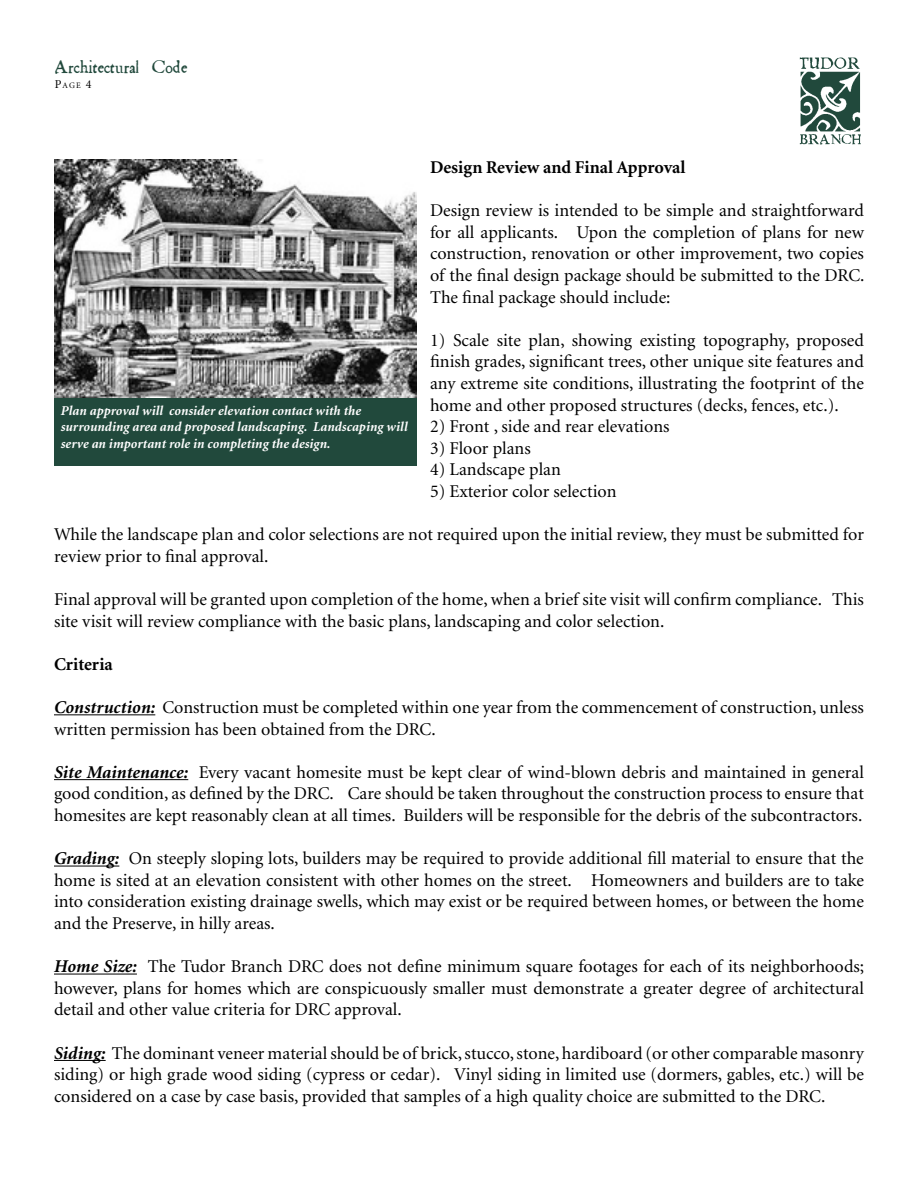
<style>
.page{position:relative;width:918px;height:1188px;background:#fff}
.page>*{position:absolute;margin:0;border:0;box-sizing:border-box;transform-origin:0 0}
.t1{font:18px/21.6px "Minion";color:#000;text-align:justify}
.t2{font:700 18px "Minion";color:#000}
.t3{font:18px "Chap";color:#21493c}
.t4{font:italic 700 13.5px/16.2px "Minion";color:#fff}
.t5{font:8.4px "Minion";color:#000}
.s1{font-size:12px}
.s2{font-weight:700;font-style:italic}
</style>
<div class="page">
<hr style="left:54px;top:714px;width:101px;height:1px;background:#000">
<hr style="left:54px;top:779px;width:134px;height:1px;background:#000">
<hr style="left:54px;top:866px;width:65px;height:1px;background:#000">
<hr style="left:54px;top:974px;width:83px;height:1px;background:#000">
<hr style="left:54px;top:1060px;width:52px;height:1px;background:#000">
<img style="left:799px;top:57px;width:62px;height:88px">
<div style="left:54px;top:160px;width:363px;height:306px;background:#21493c"></div>
<img style="left:54px;top:160px;width:363px;height:237px">
<p class="t3" style="left:55px;top:60px;width:134px">Architectural Code</p>
<p class="t5" style="left:55px;top:81px;width:38px"><span class="s1">P</span>AGE <span class="s1">4</span></p>
<p class="t2" style="left:430px;top:158px;width:257px">Design Review and Final Approval</p>
<p class="t1" style="left:430px;top:200px;width:436px">Design review is intended to be simple and straightforward for all applicants. Upon the completion of plans for new construction, renovation or other improvement, two copies of the final design package should be submitted to the DRC.<br>The final package should include:</p>
<p class="t1" style="left:430px;top:330px;width:435px">1) Scale site plan, showing existing topography, proposed finish grades, significant trees, other unique site features and any extreme site conditions, illustrating the footprint of the home and other proposed structures (decks, fences, etc.).</p>
<p class="t1" style="left:430px;top:416px;width:241px">2) Front , side and rear elevations</p>
<p class="t1" style="left:430px;top:438px;width:102px">3) Floor plans</p>
<p class="t1" style="left:430px;top:460px;width:132px">4) Landscape plan</p>
<p class="t1" style="left:430px;top:481px;width:188px">5) Exterior color selection</p>
<p class="t1" style="left:54px;top:524px;width:812px">While the landscape plan and color selections are not required upon the initial review, they must be submitted for review prior to final approval.</p>
<p class="t1" style="left:54px;top:589px;width:811px">Final approval will be granted upon completion of the home, when a brief site visit will confirm compliance. This site visit will review compliance with the basic plans, landscaping and color selection.</p>
<p class="t2" style="left:54px;top:655px;width:60px">Criteria</p>
<p class="t1" style="left:54px;top:697px;width:811px"><span class="s2">Construction:</span> Construction must be completed within one year from the commencement of construction, unless written permission has been obtained from the DRC.</p>
<p class="t1" style="left:54px;top:762px;width:812px"><span class="s2">Site Maintenance:</span> Every vacant homesite must be kept clear of wind-blown debris and maintained in general good condition, as defined by the DRC. Care should be taken throughout the construction process to ensure that homesites are kept reasonably clean at all times. Builders will be responsible for the debris of the subcontractors.</p>
<p class="t1" style="left:54px;top:848px;width:812px"><span class="s2">Grading:</span> On steeply sloping lots, builders may be required to provide additional fill material to ensure that the home is sited at an elevation consistent with other homes on the street. Homeowners and builders are to take into consideration existing drainage swells, which may exist or be required between homes, or between the home and the Preserve, in hilly areas.</p>
<p class="t1" style="left:54px;top:956px;width:812px"><span class="s2">Home Size:</span> The Tudor Branch DRC does not define minimum square footages for each of its neighborhoods; however, plans for homes which are conspicuously smaller must demonstrate a greater degree of architectural detail and other value criteria for DRC approval.</p>
<p class="t1" style="left:54px;top:1043px;width:812px"><span class="s2">Siding:</span> The dominant veneer material should be of brick, stucco, stone, hardiboard (or other comparable masonry siding) or high grade wood siding (cypress or cedar). Vinyl siding in limited use (dormers, gables, etc.) will be considered on a case by case basis, provided that samples of a high quality choice are submitted to the DRC.</p>
<p class="t4" style="left:61px;top:403px;width:348px">Plan approval will consider elevation contact with the surrounding area and proposed landscaping. Landscaping will serve an important role in completing the design.</p>
</div>
